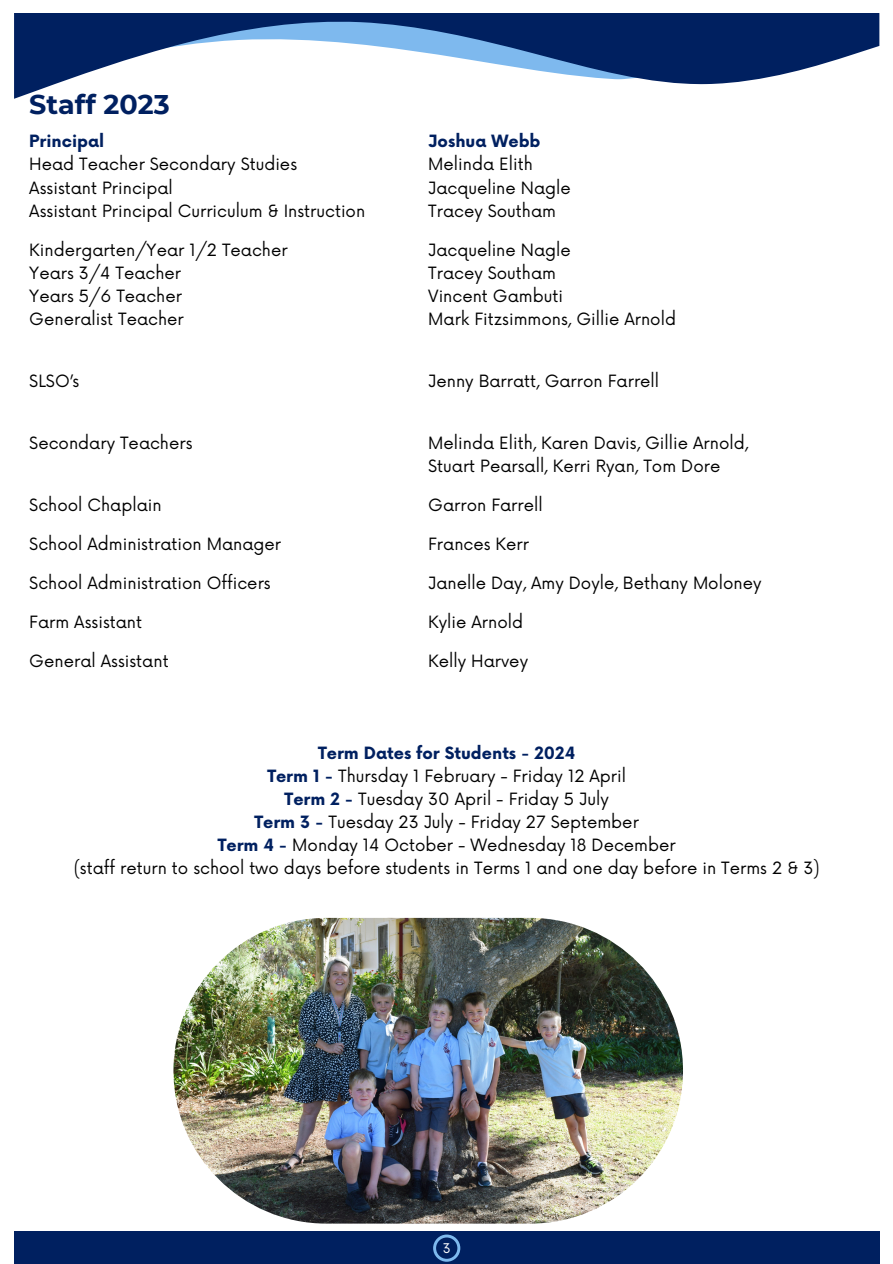
<style>
.page{position:relative;width:893px;height:1264px;background:#fff}
.page>*{position:absolute;margin:0;border:0;box-sizing:border-box;transform-origin:0 0}
.t1{font:700 27px "Montserrat";color:#002060}
.t2{font:16.5px "Now";color:#000}
.t3{font:700 16.5px "Now";color:#002060}
.t4{font:13.05px "Now";color:#fff}
.s1{font-weight:700;color:#002060}
</style>
<div class="page">
<svg style="left:14px;top:13px;width:865px;height:86px"></svg>
<img style="left:173px;top:917px;width:510px;height:306px;border-radius:153px">
<div style="left:14px;top:1231px;width:865px;height:32px;background:#002060"></div>
<svg style="left:433px;top:1234px;width:27px;height:27px"></svg>
<div style="left:436px;top:1237px;width:21px;height:21px;background:#002060;border-radius:50%"></div>
<p class="t1" style="left:29px;top:87px;width:142px">Staff 2023</p>
<p class="t3" style="left:29px;top:133px;width:76px">Principal</p>
<p class="t2" style="left:29px;top:155px;width:269px">Head Teacher Secondary Studies</p>
<h1 class="t2" style="left:29px;top:178px;width:145px">Assistant Principal</h1>
<p class="t2" style="left:29px;top:201px;width:337px">Assistant Principal Curriculum &amp; Instruction</p>
<p class="t2" style="left:29px;top:240px;width:260px">Kindergarten/Year 1/2 Teacher</p>
<p class="t2" style="left:29px;top:263px;width:153px">Years 3/4 Teacher</p>
<p class="t2" style="left:29px;top:286px;width:154px">Years 5/6 Teacher</p>
<p class="t2" style="left:29px;top:309px;width:156px">Generalist Teacher</p>
<p class="t2" style="left:29px;top:371px;width:51px">SLSO’s</p>
<p class="t2" style="left:29px;top:433px;width:165px">Secondary Teachers</p>
<p class="t2" style="left:29px;top:495px;width:134px">School Chaplain</p>
<p class="t2" style="left:29px;top:534px;width:253px">School Administration Manager</p>
<p class="t2" style="left:29px;top:573px;width:243px">School Administration Officers</p>
<p class="t2" style="left:29px;top:612px;width:114px">Farm Assistant</p>
<p class="t2" style="left:29px;top:651px;width:141px">General Assistant</p>
<p class="t3" style="left:428px;top:133px;width:114px">Joshua Webb</p>
<p class="t2" style="left:428px;top:155px;width:106px">Melinda Elith</p>
<p class="t2" style="left:428px;top:178px;width:144px">Jacqueline Nagle</p>
<p class="t2" style="left:428px;top:201px;width:129px">Tracey Southam</p>
<p class="t2" style="left:428px;top:240px;width:144px">Jacqueline Nagle</p>
<p class="t2" style="left:428px;top:263px;width:129px">Tracey Southam</p>
<p class="t2" style="left:428px;top:286px;width:136px">Vincent Gambuti</p>
<p class="t2" style="left:428px;top:309px;width:249px">Mark Fitzsimmons, Gillie Arnold</p>
<p class="t2" style="left:428px;top:371px;width:232px">Jenny Barratt, Garron Farrell</p>
<p class="t2" style="left:428px;top:433px;width:321px">Melinda Elith, Karen Davis, Gillie Arnold,</p>
<p class="t2" style="left:428px;top:456px;width:294px">Stuart Pearsall, Kerri Ryan, Tom Dore</p>
<p class="t2" style="left:428px;top:495px;width:116px">Garron Farrell</p>
<p class="t2" style="left:428px;top:534px;width:102px">Frances Kerr</p>
<p class="t2" style="left:428px;top:573px;width:335px">Janelle Day, Amy Doyle, Bethany Moloney</p>
<p class="t2" style="left:428px;top:612px;width:96px">Kylie Arnold</p>
<p class="t2" style="left:428px;top:651px;width:101px">Kelly Harvey</p>
<p class="t3" style="left:318px;top:744px;width:258px">Term Dates for Students - 2024</p>
<p class="t2" style="left:267px;top:766px;width:360px"><span class="s1">Term 1 -</span> Thursday 1 February - Friday 12 April</p>
<p class="t2" style="left:284px;top:789px;width:325px"><span class="s1">Term 2 -</span> Tuesday 30 April - Friday 5 July</p>
<p class="t2" style="left:254px;top:812px;width:386px"><span class="s1">Term 3 -</span> Tuesday 23 July - Friday 27 September</p>
<p class="t2" style="left:218px;top:835px;width:459px"><span class="s1">Term 4 -</span> Monday 14 October - Wednesday 18 December</p>
<p class="t2" style="left:74px;top:858px;width:747px">(staff return to school two days before students in Terms 1 and one day before in Terms 2 &amp; 3)</p>
<p class="t4" style="left:442px;top:1240px;width:9px">3</p>
</div>
